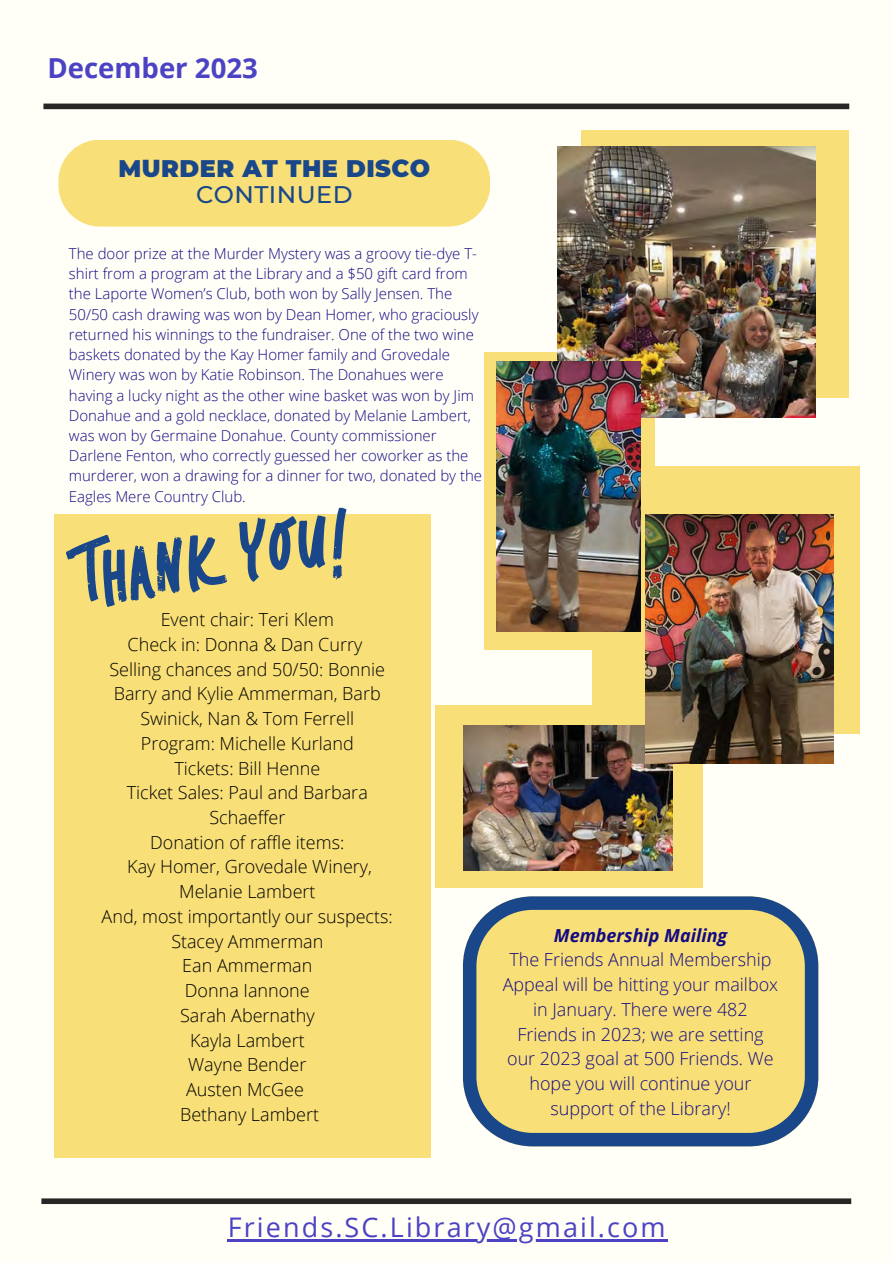
<style>
.page{position:relative;width:893px;height:1264px;background:#fff}
.page>*{position:absolute;margin:0;border:0;box-sizing:border-box;transform-origin:0 0}
.t1{font:700 27.6px "Open Sans";color:#4b42c4}
.t2{font:27px "Open Sans";letter-spacing:.08em;color:#4b42c4}
.t3{font:900 24px "Montserrat";letter-spacing:.02em;color:#1a4789}
.t4{font:500 24px "Montserrat";letter-spacing:.02em;color:#1a4789}
.t5{font:300 18px/24.8px "Open Sans";color:#000;text-align:center}
.t6{font:300 18px/24.8px "Open Sans";color:#130a84;text-align:center}
.t7{font:italic 700 18px "Open Sans";color:#130a84}
.t8{font:300 15px/20.2px "Open Sans";color:#130a84}
</style>
<div class="page">
<div style="left:0;top:0;width:892px;height:1262px;background:#fffef7"></div>
<div style="left:43px;top:104px;width:806px;height:5px;background:#272525"></div>
<div style="left:58px;top:140px;width:432px;height:86px;background:#f8df77"></div>
<div style="left:41px;top:1198px;width:810px;height:5px;background:#272525"></div>
<svg style="left:463px;top:896px;width:355px;height:249px;background:#d5c87f"></svg>
<div style="left:55px;top:514px;width:376px;height:643px;background:#f8df77"></div>
<div style="left:435px;top:705px;width:268px;height:182px;background:#f8df77"></div>
<div style="left:592px;top:466px;width:268px;height:268px;background:#f8df77"></div>
<div style="left:581px;top:130px;width:268px;height:267px;background:#f8df77"></div>
<svg style="left:66px;top:507px;width:281px;height:100px"></svg>
<img style="left:463px;top:725px;width:209px;height:145px">
<hr style="left:228px;top:1239px;width:440px;height:2px;background:#4b42c4">
<div style="left:484px;top:352px;width:171px;height:297px;background:#f8df77"></div>
<img style="left:557px;top:147px;width:258px;height:271px">
<img style="left:645px;top:514px;width:188px;height:249px">
<img style="left:496px;top:361px;width:144px;height:270px">
<p class="t1" style="left:47px;top:49px;width:212px">December 2023</p>
<p class="t3" style="left:118px;top:154px;width:313px">MURDER AT THE DISCO</p>
<p class="t4" style="left:196px;top:180px;width:158px">CONTINUED</p>
<p class="t8" style="left:69px;top:243px;width:414px">The door prize at the Murder Mystery was a groovy tie-dye T&shy;shirt from a program at the Library and a $50 gift card from the Laporte Women’s Club, both won by Sally Jensen. The 50/50 cash drawing was won by Dean Homer, who graciously returned his winnings to the fundraiser. One of the two wine baskets donated by the Kay Homer family and Grovedale Winery was won by Katie Robinson. The Donahues were having a lucky night as the other wine basket was won by Jim Donahue and a gold necklace, donated by Melanie Lambert, was won by Germaine Donahue. County commissioner Darlene Fenton, who correctly guessed her coworker as the murderer, won a drawing for a dinner for two, donated by the Eagles Mere Country Club.</p>
<p class="t5" style="left:161px;top:606px;width:175px">Event chair: Teri Klem</p>
<p class="t5" style="left:128px;top:631px;width:236px">Check in: Donna &amp; Dan Curry</p>
<p class="t5" style="left:109px;top:656px;width:277px">Selling chances and 50/50: Bonnie<br>Barry and Kylie Ammerman, Barb<br>Swinick, Nan &amp; Tom Ferrell</p>
<p class="t5" style="left:141px;top:730px;width:214px">Program: Michelle Kurland</p>
<p class="t5" style="left:174px;top:755px;width:147px">Tickets: Bill Henne</p>
<p class="t5" style="left:127px;top:780px;width:243px">Ticket Sales: Paul and Barbara<br>Schaeffer</p>
<p class="t5" style="left:150px;top:829px;width:195px">Donation of raffle items:</p>
<p class="t5" style="left:127px;top:854px;width:246px">Kay Homer, Grovedale Winery,<br>Melanie Lambert</p>
<p class="t5" style="left:102px;top:903px;width:293px">And, most importantly our suspects:</p>
<p class="t5" style="left:171px;top:928px;width:153px">Stacey Ammerman</p>
<p class="t5" style="left:182px;top:953px;width:132px">Ean Ammerman</p>
<p class="t5" style="left:185px;top:977px;width:126px">Donna Iannone</p>
<p class="t5" style="left:180px;top:1002px;width:136px">Sarah Abernathy</p>
<p class="t5" style="left:190px;top:1027px;width:116px">Kayla Lambert</p>
<p class="t5" style="left:188px;top:1052px;width:120px">Wayne Bender</p>
<p class="t5" style="left:186px;top:1076px;width:119px">Austen McGee</p>
<p class="t5" style="left:180px;top:1101px;width:140px">Bethany Lambert</p>
<p class="t7" style="left:554px;top:922px;width:175px">Membership Mailing</p>
<p class="t6" style="left:502px;top:946px;width:277px">The Friends Annual Membership<br>Appeal will be hitting your mailbox in January. There were 482<br>Friends in 2023; we are setting our 2023 goal at 500 Friends. We hope you will continue your support of the Library!</p>
<p class="t2" style="left:228px;top:1208px;width:439px">Friends.SC.Library@gmail.com</p>
</div>
